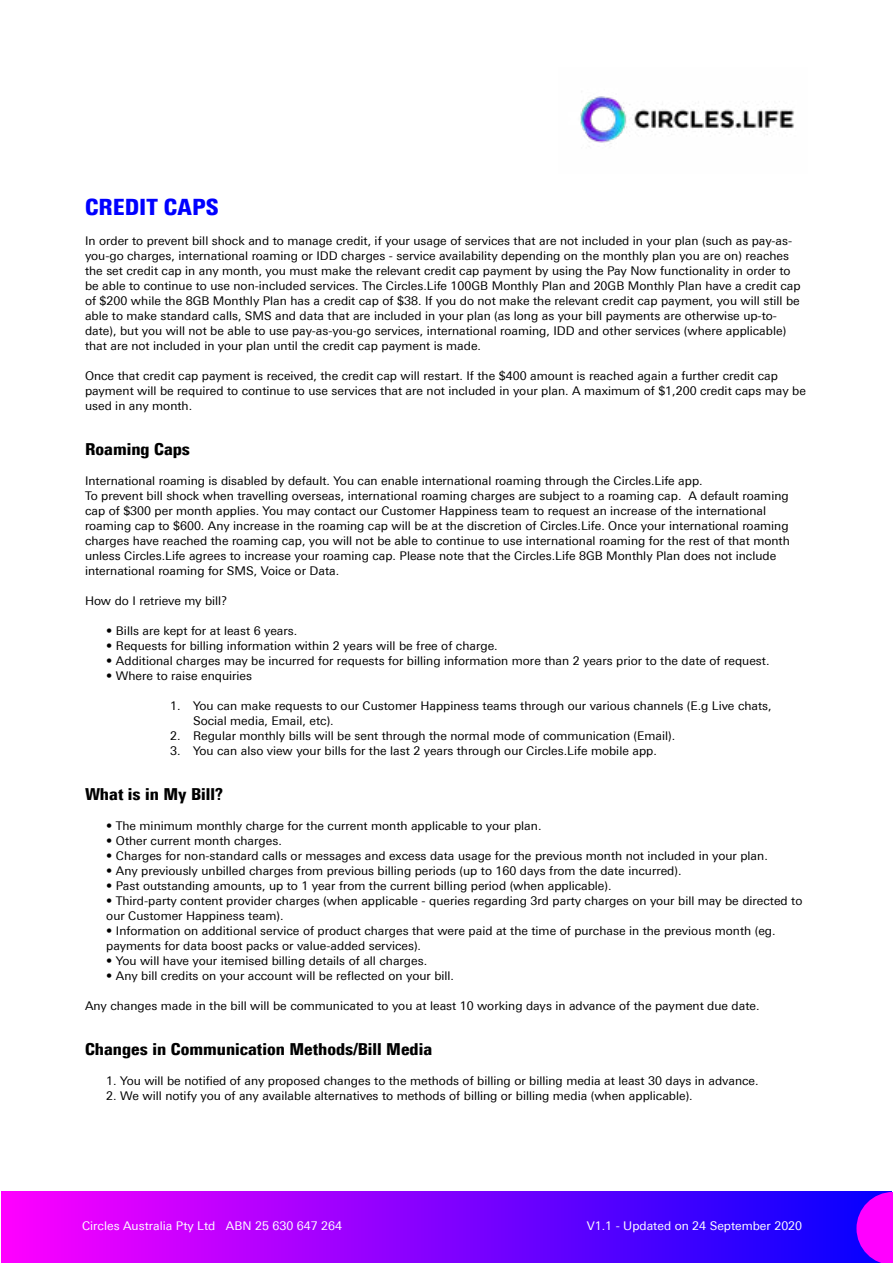
<style>
.page{position:relative;width:893px;height:1263px;background:#fff}
.page>*{position:absolute;margin:0;border:0;box-sizing:border-box;transform-origin:0 0}
.t1{font:900 condensed 22.5px "Univers Next Pro";color:#00f}
.t2{font:900 condensed 16.5px "Univers Next Pro";color:#000}
.t3{font:12px/15px "Univers Next Pro";color:#000}
.t4{font:12px "Univers Next Pro";color:#fff}
</style>
<div class="page">
<img style="left:580px;top:96px;width:214px;height:51px">
<div style="left:1px;top:1192px;width:891px;height:71px;background:linear-gradient(to right,#f0f,#0200ff)"></div>
<svg style="left:856px;top:1192px;width:37px;height:71px;background:#cb00ff"></svg>
<h1 class="t1" style="left:85px;top:193px;width:135px">CREDIT CAPS</h1>
<p class="t3" style="left:85px;top:233px;width:717px">In order to prevent bill shock and to manage credit, if your usage of services that are not included in your plan (such as pay-as&shy;you-go charges, international roaming or IDD charges - service availability depending on the monthly plan you are on) reaches the set credit cap in any month, you must make the relevant credit cap payment by using the Pay Now functionality in order to be able to continue to use non-included services. The Circles.Life 100GB Monthly Plan and 20GB Monthly Plan have a credit cap of $200 while the 8GB Monthly Plan has a credit cap of $38. If you do not make the relevant credit cap payment, you will still be able to make standard calls, SMS and data that are included in your plan (as long as your bill payments are otherwise up-to&shy;date), but you will not be able to use pay-as-you-go services, international roaming, IDD and other services (where applicable) that are not included in your plan until the credit cap payment is made.</p>
<p class="t3" style="left:85px;top:368px;width:722px">Once that credit cap payment is received, the credit cap will restart. If the $400 amount is reached again a further credit cap payment will be required to continue to use services that are not included in your plan. A maximum of $1,200 credit caps may be used in any month.</p>
<h2 class="t2" style="left:85px;top:439px;width:107px">Roaming Caps</h2>
<p class="t3" style="left:85px;top:473px;width:706px">International roaming is disabled by default. You can enable international roaming through the Circles.Life app.<br>To prevent bill shock when travelling overseas, international roaming charges are subject to a roaming cap. A default roaming cap of $300 per month applies. You may contact our Customer Happiness team to request an increase of the international roaming cap to $600. Any increase in the roaming cap will be at the discretion of Circles.Life. Once your international roaming charges have reached the roaming cap, you will not be able to continue to use international roaming for the rest of that month unless Circles.Life agrees to increase your roaming cap. Please note that the Circles.Life 8GB Monthly Plan does not include international roaming for SMS, Voice or Data.</p>
<p class="t3" style="left:85px;top:593px;width:144px">How do I retrieve my bill?</p>
<p class="t3" style="left:106px;top:623px;width:192px">• Bills are kept for at least 6 years.</p>
<p class="t3" style="left:106px;top:638px;width:393px">• Requests for billing information within 2 years will be free of charge.</p>
<p class="t3" style="left:106px;top:653px;width:665px">• Additional charges may be incurred for requests for billing information more than 2 years prior to the date of request.</p>
<p class="t3" style="left:106px;top:668px;width:147px">• Where to raise enquiries</p>
<p class="t3" style="left:193px;top:698px;width:580px;text-indent:-23px">1. You can make requests to our Customer Happiness teams through our various channels (E.g Live chats,<br>Social media, Email, etc).</p>
<p class="t3" style="left:170px;top:728px;width:507px">2. Regular monthly bills will be sent through the normal mode of communication (Email).</p>
<p class="t3" style="left:170px;top:743px;width:488px">3. You can also view your bills for the last 2 years through our Circles.Life mobile app.</p>
<h2 class="t2" style="left:85px;top:784px;width:139px">What is in My Bill?</h2>
<p class="t3" style="left:106px;top:818px;width:437px">• The minimum monthly charge for the current month applicable to your plan.</p>
<p class="t3" style="left:106px;top:833px;width:177px">• Other current month charges.</p>
<p class="t3" style="left:106px;top:848px;width:663px">• Charges for non-standard calls or messages and excess data usage for the previous month not included in your plan.</p>
<p class="t3" style="left:106px;top:863px;width:577px">• Any previously unbilled charges from previous billing periods (up to 160 days from the date incurred).</p>
<p class="t3" style="left:106px;top:878px;width:507px">• Past outstanding amounts, up to 1 year from the current billing period (when applicable).</p>
<p class="t3" style="left:106px;top:893px;width:698px">• Third-party content provider charges (when applicable - queries regarding 3rd party charges on your bill may be directed to our Customer Happiness team).</p>
<p class="t3" style="left:106px;top:923px;width:671px">• Information on additional service of product charges that were paid at the time of purchase in the previous month (eg. payments for data boost packs or value-added services).</p>
<p class="t3" style="left:106px;top:953px;width:322px">• You will have your itemised billing details of all charges.</p>
<p class="t3" style="left:106px;top:968px;width:349px">• Any bill credits on your account will be reflected on your bill.</p>
<p class="t3" style="left:85px;top:998px;width:676px">Any changes made in the bill will be communicated to you at least 10 working days in advance of the payment due date.</p>
<h2 class="t2" style="left:85px;top:1039px;width:349px">Changes in Communication Methods/Bill Media</h2>
<p class="t3" style="left:106px;top:1073px;width:654px">1. You will be notified of any proposed changes to the methods of billing or billing media at least 30 days in advance.</p>
<p class="t3" style="left:106px;top:1088px;width:588px">2. We will notify you of any available alternatives to methods of billing or billing media (when applicable).</p>
<p class="t4" style="left:82px;top:1219px;width:262px">Circles Australia Pty Ltd ABN 25 630 647 264</p>
<p class="t4" style="left:587px;top:1219px;width:217px">V1.1 - Updated on 24 September 2020</p>
</div>
